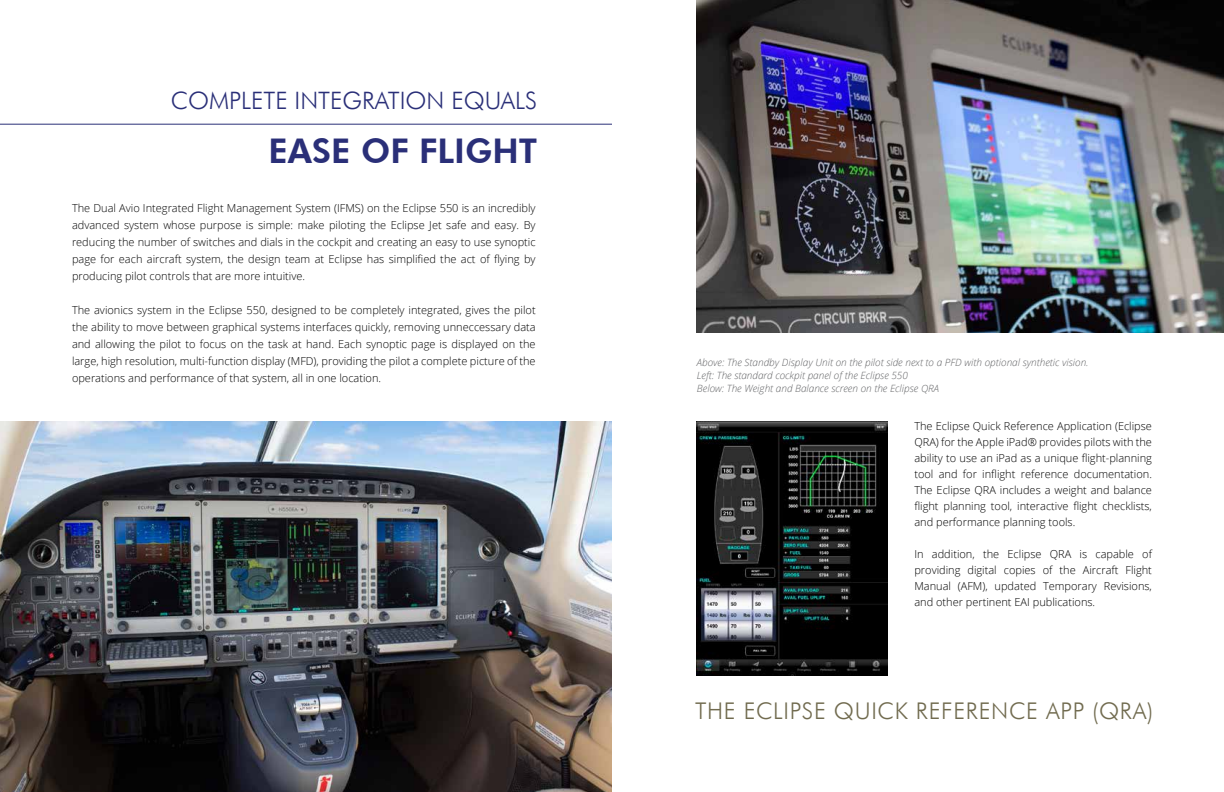
<style>
.page{position:relative;width:1224px;height:792px;background:#fff}
.page>*{position:absolute;margin:0;border:0;box-sizing:border-box;transform-origin:0 0}
.t1{font:800 34px "Futura BT";color:#2a2f78}
.t2{font:300 24px "Futura BT";color:#2a2f78}
.t3{font:300 23px "Futura BT";letter-spacing:.03em;color:#716b4f}
.t4{font:300 11px/16px "Open Sans";color:#000;text-align:justify}
.t5{font:italic 300 10px/13px "Open Sans";color:#636466}
</style>
<div class="page">
<hr style="left:0;top:124px;width:612px;height:1px;background:#2a2f78">
<img style="left:0;top:422px;width:612px;height:370px">
<img style="left:697px;top:0;width:527px;height:333px">
<img style="left:697px;top:422px;width:190px;height:253px">
<h2 class="t2" style="left:171px;top:86px;width:368px">COMPLETE INTEGRATION EQUALS</h2>
<h1 class="t1" style="left:269px;top:130px;width:270px">EASE OF FLIGHT</h1>
<p class="t4" style="left:72px;top:200px;width:465px;line-height:17px">The Dual Avio Integrated Flight Management System (IFMS) on the Eclipse 550 is an incredibly advanced system whose purpose is simple: make piloting the Eclipse Jet safe and easy. By reducing the number of switches and dials in the cockpit and creating an easy to use synoptic page for each aircraft system, the design team at Eclipse has simplified the act of flying by producing pilot controls that are more intuitive.</p>
<p class="t4" style="left:72px;top:302px;width:465px;line-height:17px">The avionics system in the Eclipse 550, designed to be completely integrated, gives the pilot the ability to move between graphical systems interfaces quickly, removing unneccessary data and allowing the pilot to focus on the task at hand. Each synoptic page is displayed on the large, high resolution, multi-function display (MFD), providing the pilot a complete picture of the operations and performance of that system, all in one location.</p>
<p class="t5" style="left:697px;top:356px;width:393px">Above: The Standby Display Unit on the pilot side next to a PFD with optional synthetic vision.<br>Left: The standard cockpit panel of the Eclipse 550<br>Below: The Weight and Balance screen on the Eclipse QRA</p>
<p class="t4" style="left:914px;top:418px;width:239px">The Eclipse Quick Reference Application (Eclipse QRA) for the Apple iPad® provides pilots with the ability to use an iPad as a unique flight-planning tool and for inflight reference documentation.<br>The Eclipse QRA includes a weight and balance flight planning tool, interactive flight checklists, and performance planning tools.</p>
<p class="t4" style="left:914px;top:546px;width:239px">In addition, the Eclipse QRA is capable of providing digital copies of the Aircraft Flight Manual (AFM), updated Temporary Revisions, and other pertinent EAI publications.</p>
<h3 class="t3" style="left:695px;top:697px;width:460px">THE ECLIPSE QUICK REFERENCE APP (QRA)</h3>
</div>
